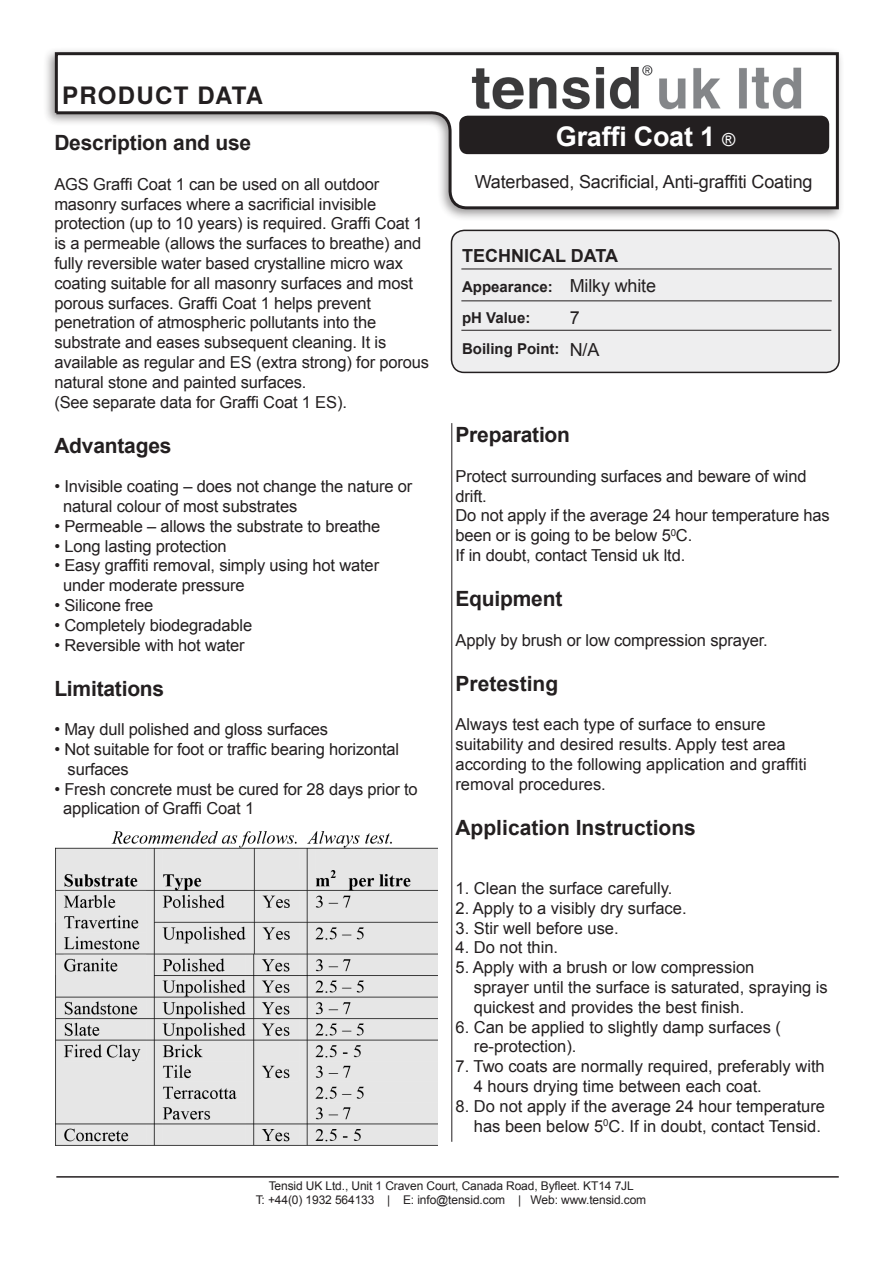
<style>
.page{position:relative;width:893px;height:1263px;background:#fff}
.page>*{position:absolute;margin:0;border:0;box-sizing:border-box;transform-origin:0 0}
.t1{font:700 27px "Arial";letter-spacing:-.01em;color:#fff}
.t2{font:700 24px "Te X Gyre Heros";letter-spacing:.055em;color:#231f20}
.t3{font:700 21px "Arial";letter-spacing:-.01em;color:#231f20}
.t4{font:18px "Arial";letter-spacing:-.01em;color:#231f20}
.t5{font:700 18px "Arial";color:#231f20}
.t6{font:16.5px/19.8px "Arial";letter-spacing:-.01em;color:#231f20}
.t7{font:700 15px/30.8px "Arial";color:#231f20}
.t8{font:12px/14.4px "Arial";letter-spacing:-.01em;color:#231f20;text-align:center}
.s1{font-weight:400;font-size:18px}
</style>
<div class="page">
<div style="left:451px;top:230px;width:388px;height:142px;background:#eeeeef;border-radius:13px"></div>
<div style="left:451px;top:230px;width:389px;height:143px;border:2px solid #231f20;border-radius:13px"></div>
<hr style="left:461px;top:269px;width:371px;height:1px;background:#231f20">
<hr style="left:461px;top:300px;width:371px;height:1px;background:#231f20">
<hr style="left:461px;top:330px;width:370px;height:1px;background:#231f20">
<div style="left:43px;top:46px;width:802px;height:175px;background:#231f20;opacity:.47"></div>
<svg style="left:53px;top:51px;width:787px;height:160px"></svg>
<img style="left:461px;top:58px;width:355px;height:60px">
<div style="left:459px;top:116px;width:370px;height:38px;background:#231f20;border-radius:9px"></div>
<hr style="left:56px;top:1176px;width:783px;height:1px;background:#231f20">
<hr style="left:451px;top:423px;width:1px;height:719px;background:#231f20">
<img style="left:55px;top:831px;width:383px;height:314px">
<h2 class="t2" style="left:62px;top:77px;width:202px">PRODUCT DATA</h2>
<p class="t3" style="left:54px;top:129px;width:198px">Description and use</p>
<p class="t6" style="left:54px;top:174px;width:327px">AGS Graffi Coat 1 can be used on all outdoor</p>
<p class="t6" style="left:54px;top:194px;width:323px">masonry surfaces where a sacrificial invisible</p>
<p class="t6" style="left:54px;top:214px;width:370px">protection (up to 10 years) is required. Graffi Coat 1 is a permeable (allows the surfaces to breathe) and fully reversible water based crystalline micro wax coating suitable for all masonry surfaces and most porous surfaces. Graffi Coat 1 helps prevent</p>
<p class="t6" style="left:54px;top:313px;width:323px">penetration of atmospheric pollutants into the</p>
<p class="t6" style="left:54px;top:333px;width:376px">substrate and eases subsequent cleaning. It is available as regular and ES (extra strong) for porous natural stone and painted surfaces.</p>
<p class="t6" style="left:54px;top:392px;width:294px">(See separate data for Graffi Coat 1 ES).</p>
<p class="t3" style="left:54px;top:431px;width:119px">Advantages</p>
<p class="t6" style="left:63px;top:477px;width:351px;text-indent:-9px">• Invisible coating – does not change the nature or natural colour of most substrates</p>
<p class="t6" style="left:54px;top:516px;width:327px">• Permeable – allows the substrate to breathe</p>
<p class="t6" style="left:54px;top:536px;width:174px">• Long lasting protection</p>
<p class="t6" style="left:54px;top:556px;width:326px">• Easy graffiti removal, simply using hot water</p>
<p class="t6" style="left:63px;top:576px;width:183px">under moderate pressure</p>
<p class="t6" style="left:54px;top:595px;width:100px">• Silicone free</p>
<p class="t6" style="left:54px;top:615px;width:199px">• Completely biodegradable</p>
<p class="t6" style="left:54px;top:635px;width:192px">• Reversible with hot water</p>
<p class="t3" style="left:54px;top:674px;width:111px">Limitations</p>
<p class="t6" style="left:54px;top:720px;width:275px">• May dull polished and gloss surfaces</p>
<p class="t6" style="left:68px;top:739px;width:333px;text-indent:-13px">• Not suitable for foot or traffic bearing horizontal surfaces</p>
<p class="t6" style="left:63px;top:779px;width:356px;text-indent:-9px">• Fresh concrete must be cured for 28 days prior to application of Graffi Coat 1</p>
<p class="t1" style="left:556px;top:118px;width:181px">Graffi Coat 1 <span class="s1">®</span></p>
<p class="t4" style="left:475px;top:170px;width:339px">Waterbased, Sacrificial, Anti-graffiti Coating</p>
<p class="t5" style="left:462px;top:243px;width:157px">TECHNICAL DATA</p>
<p class="t7" style="left:462px;top:272px;width:99px">Appearance: pH Value:<br>Boiling Point:</p>
<p class="t4" style="left:570px;top:274px;width:88px">Milky white</p>
<p class="t4" style="left:570px;top:306px;width:12px">7</p>
<p class="t4" style="left:570px;top:338px;width:31px">N/A</p>
<p class="t3" style="left:455px;top:421px;width:116px">Preparation</p>
<p class="t6" style="left:455px;top:466px;width:352px">Protect surrounding surfaces and beware of wind drift.</p>
<p class="t6" style="left:455px;top:506px;width:376px">Do not apply if the average 24 hour temperature has been or is going to be below 5<sup>0</sup>C.</p>
<p class="t6" style="left:455px;top:545px;width:231px">If in doubt, contact Tensid uk ltd.</p>
<p class="t3" style="left:455px;top:585px;width:108px">Equipment</p>
<p class="t6" style="left:455px;top:630px;width:314px">Apply by brush or low compression sprayer.</p>
<p class="t3" style="left:455px;top:669px;width:104px">Pretesting</p>
<p class="t6" style="left:455px;top:715px;width:311px">Always test each type of surface to ensure</p>
<p class="t6" style="left:455px;top:734px;width:353px">suitability and desired results. Apply test area according to the following application and graffiti removal procedures.</p>
<p class="t3" style="left:455px;top:813px;width:242px">Application Instructions</p>
<p class="t6" style="left:455px;top:878px;width:219px">1. Clean the surface carefully.</p>
<p class="t6" style="left:455px;top:898px;width:233px">2. Apply to a visibly dry surface.</p>
<p class="t6" style="left:455px;top:918px;width:165px">3. Stir well before use.</p>
<p class="t6" style="left:455px;top:938px;width:104px">4. Do not thin.</p>
<p class="t6" style="left:455px;top:958px;width:300px">5. Apply with a brush or low compression</p>
<p class="t6" style="left:474px;top:977px;width:355px">sprayer until the surface is saturated, spraying is quickest and provides the best finish.</p>
<p class="t6" style="left:455px;top:1017px;width:327px">6. Can be applied to slightly damp surfaces (</p>
<p class="t6" style="left:474px;top:1037px;width:104px">re-protection).</p>
<p class="t6" style="left:455px;top:1057px;width:371px">7. Two coats are normally required, preferably with</p>
<p class="t6" style="left:474px;top:1076px;width:289px">4 hours drying time between each coat.</p>
<p class="t6" style="left:455px;top:1096px;width:371px;text-align:right">8. Do not apply if the average 24 hour temperature has been below 5<sup>0</sup>C. If in doubt, contact Tensid.</p>
<p class="t8" style="left:256px;top:1178px;width:392px">Tensid UK Ltd., Unit 1 Craven Court, Canada Road, Byfleet. KT14 7JL<br>T: +44(0) 1932 564133 | E: info@tensid.com | Web: www.tensid.com</p>
</div>
